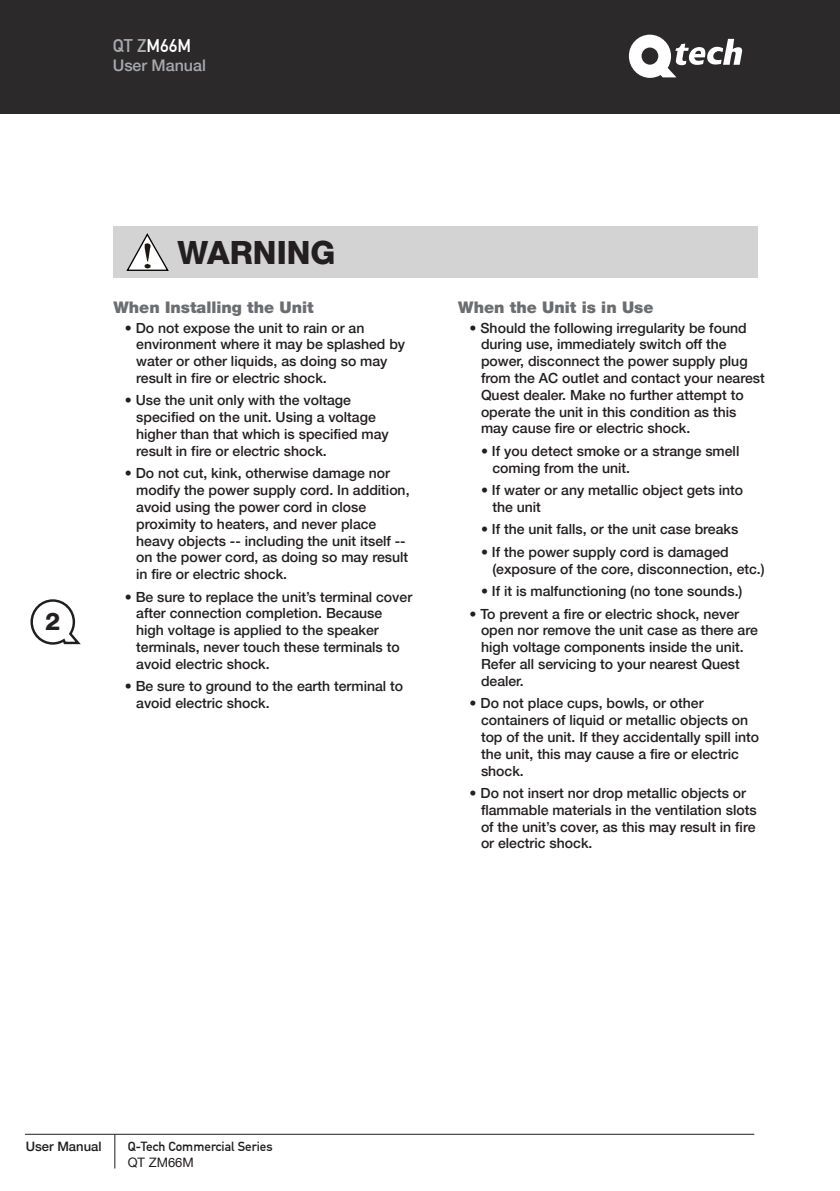
<style>
.page{position:relative;width:840px;height:1191px;background:#fff}
.page>*{position:absolute;margin:0;border:0;box-sizing:border-box;transform-origin:0 0}
.t1{font:800 32px "Helvetica Neue";color:#231f20}
.t2{font:800 24px "Helvetica Neue";color:#231f20}
.t3{font:18px "DIN Mittelschrift";color:#fff}
.t4{font:900 16px "Helvetica Neue";color:#6c6d70}
.t5{font:500 16px "Helvetica Neue";color:#a7aaac}
.t6{font:500 14px/16.8px "Helvetica Neue";color:#231f20}
.t7{font:13px "DIN Mittelschrift";color:#201d1e}
.t8{font:500 13px "Helvetica Neue";color:#201d1e}
.t9{font:13px "Helvetica Neue";color:#201d1e}
.s1{color:#a7aaac}
</style>
<div class="page">
<hr style="left:25px;top:1134px;width:728px;height:1px;background:#201d1e">
<hr style="left:114px;top:1134px;width:1px;height:34px;background:#201d1e">
<div style="left:0;top:0;width:839px;height:113px;background:#2b292a"></div>
<svg style="left:30px;top:599px;width:51px;height:46px"></svg>
<svg style="left:628px;top:35px;width:114px;height:43px"></svg>
<div style="left:113px;top:227px;width:644px;height:51px;background:#d3d3d3"></div>
<svg style="left:126px;top:233px;width:43px;height:38px"></svg>
<p class="t3" style="left:113px;top:35px;width:80px"><span class="s1">QT Z</span>M66M</p>
<p class="t5" style="left:113px;top:56px;width:95px">User Manual</p>
<h2 class="t2" style="left:45px;top:607px;width:17px">2</h2>
<h1 class="t1" style="left:177px;top:234px;width:159px">WARNING</h1>
<p class="t4" style="left:113px;top:298px;width:202px">When Installing the Unit</p>
<p class="t6" style="left:136px;top:319px;width:270px;text-indent:-11px">• Do not expose the unit to rain or an environment where it may be splashed by water or other liquids, as doing so may result in fire or electric shock.</p>
<p class="t6" style="left:136px;top:392px;width:254px;text-indent:-11px">• Use the unit only with the voltage specified on the unit. Using a voltage higher than that which is specified may result in fire or electric shock.</p>
<p class="t6" style="left:136px;top:465px;width:275px;text-indent:-11px">• Do not cut, kink, otherwise damage nor modify the power supply cord. In addition, avoid using the power cord in close proximity to heaters, and never place heavy objects -- including the unit itself -- on the power cord, as doing so may result in fire or electric shock.</p>
<p class="t6" style="left:136px;top:588px;width:277px;text-indent:-11px">• Be sure to replace the unit’s terminal cover after connection completion. Because high voltage is applied to the speaker terminals, never touch these terminals to avoid electric shock.</p>
<p class="t6" style="left:136px;top:678px;width:268px;text-indent:-11px">• Be sure to ground to the earth terminal to avoid electric shock.</p>
<p class="t4" style="left:458px;top:298px;width:197px">When the Unit is in Use</p>
<p class="t6" style="left:480px;top:319px;width:285px;text-indent:-11px">• Should the following irregularity be found during use, immediately switch off the power, disconnect the power supply plug from the AC outlet and contact your nearest Quest dealer. Make no further attempt to operate the unit in this condition as this may cause fire or electric shock.</p>
<p class="t6" style="left:492px;top:442px;width:248px;text-indent:-11px">• If you detect smoke or a strange smell coming from the unit.</p>
<p class="t6" style="left:492px;top:481px;width:252px;text-indent:-11px">• If water or any metallic object gets into the unit</p>
<p class="t6" style="left:480px;top:521px;width:259px">• If the unit falls, or the unit case breaks</p>
<p class="t6" style="left:492px;top:543px;width:274px;text-indent:-11px">• If the power supply cord is damaged (exposure of the core, disconnection, etc.)</p>
<p class="t6" style="left:480px;top:582px;width:263px">• If it is malfunctioning (no tone sounds.)</p>
<p class="t6" style="left:480px;top:605px;width:278px;text-indent:-11px">• To prevent a fire or electric shock, never open nor remove the unit case as there are high voltage components inside the unit.<br>Refer all servicing to your nearest Quest dealer.</p>
<p class="t6" style="left:480px;top:695px;width:279px;text-indent:-11px">• Do not place cups, bowls, or other containers of liquid or metallic objects on top of the unit. If they accidentally spill into the unit, this may cause a fire or electric shock.</p>
<p class="t6" style="left:480px;top:784px;width:277px;text-indent:-11px">• Do not insert nor drop metallic objects or flammable materials in the ventilation slots of the unit’s cover, as this may result in fire or electric shock.</p>
<p class="t8" style="left:26px;top:1138px;width:77px">User Manual</p>
<p class="t7" style="left:128px;top:1139px;width:146px">Q-Tech Commercial Series</p>
<p class="t9" style="left:128px;top:1154px;width:68px">QT ZM66M</p>
</div>
